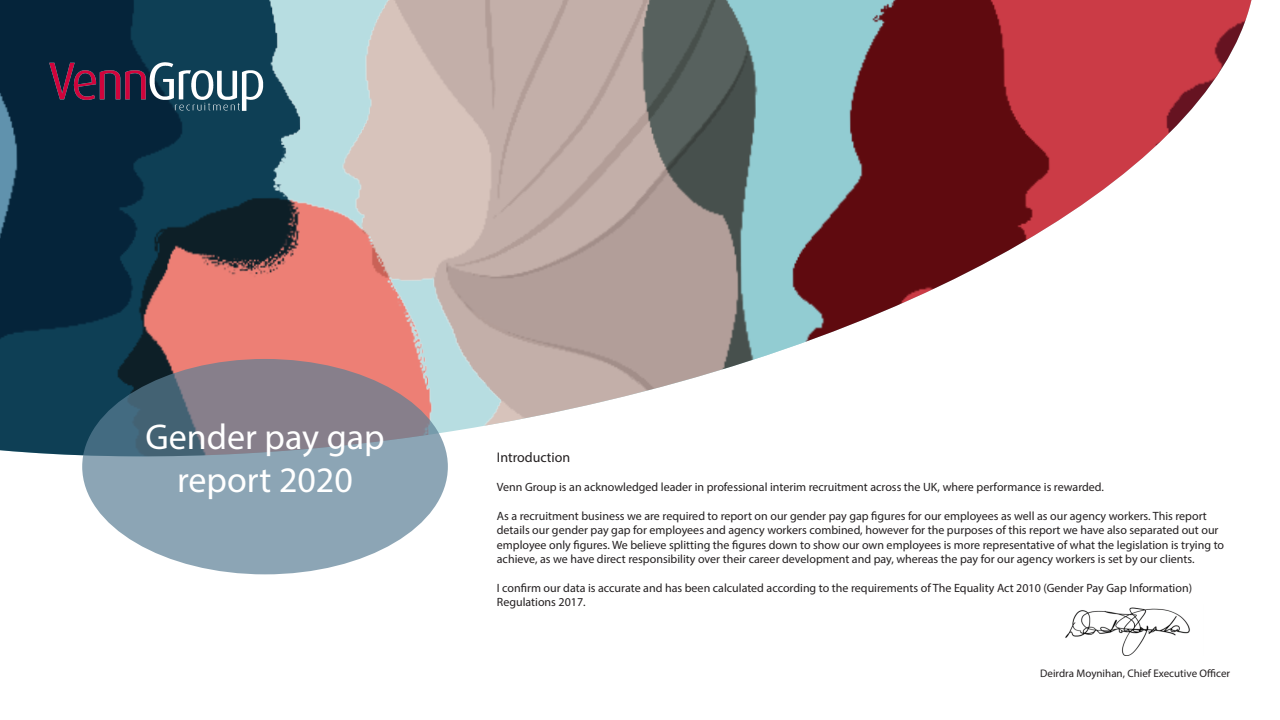
<style>
.page{position:relative;width:1280px;height:720px;background:#fff}
.page>*{position:absolute;margin:0;border:0;box-sizing:border-box;transform-origin:0 0}
.t1{font:36px "Myriad Pro";color:#fff}
.t2{font:14px "Myriad Pro";color:#231f20}
.Paragraph_Style_1{font:12px/14.4px "Myriad Pro";color:#231f20}
.t3{font:11px "Myriad Pro";color:#231f20}
</style>
<div class="page">
<img style="left:0;top:0;width:1251px;height:459px">
<svg style="left:82px;top:359px;width:366px;height:215px;background:#8293a2"></svg>
<img style="left:36px;top:41px;width:242px;height:80px">
<img style="left:1065px;top:607px;width:125px;height:49px">
<p class="t1" style="left:145px;top:414px;width:241px">Gender pay gap</p>
<p class="t1" style="left:177px;top:458px;width:177px">report 2020</p>
<p class="t2" style="left:497px;top:449px;width:75px">Introduction</p>
<p class="Paragraph_Style_1" style="left:497px;top:480px;width:609px">Venn Group is an acknowledged leader in professional interim recruitment across the UK, where performance is rewarded.</p>
<p class="Paragraph_Style_1" style="left:497px;top:508px;width:729px">As a recruitment business we are required to report on our gender pay gap figures for our employees as well as our agency workers. This report details our gender pay gap for employees and agency workers combined, however for the purposes of this report we have also separated out our employee only figures. We believe splitting the figures down to show our own employees is more representative of what the legislation is trying to achieve, as we have direct responsibility over their career development and pay, whereas the pay for our agency workers is set by our clients.</p>
<p class="Paragraph_Style_1" style="left:497px;top:580px;width:697px">I confirm our data is accurate and has been calculated according to the requirements of The Equality Act 2010 (Gender Pay Gap Information)<br>Regulations 2017.</p>
<p class="t3" style="left:1040px;top:666px;width:192px">Deirdra Moynihan, Chief Executive Officer</p>
</div>
